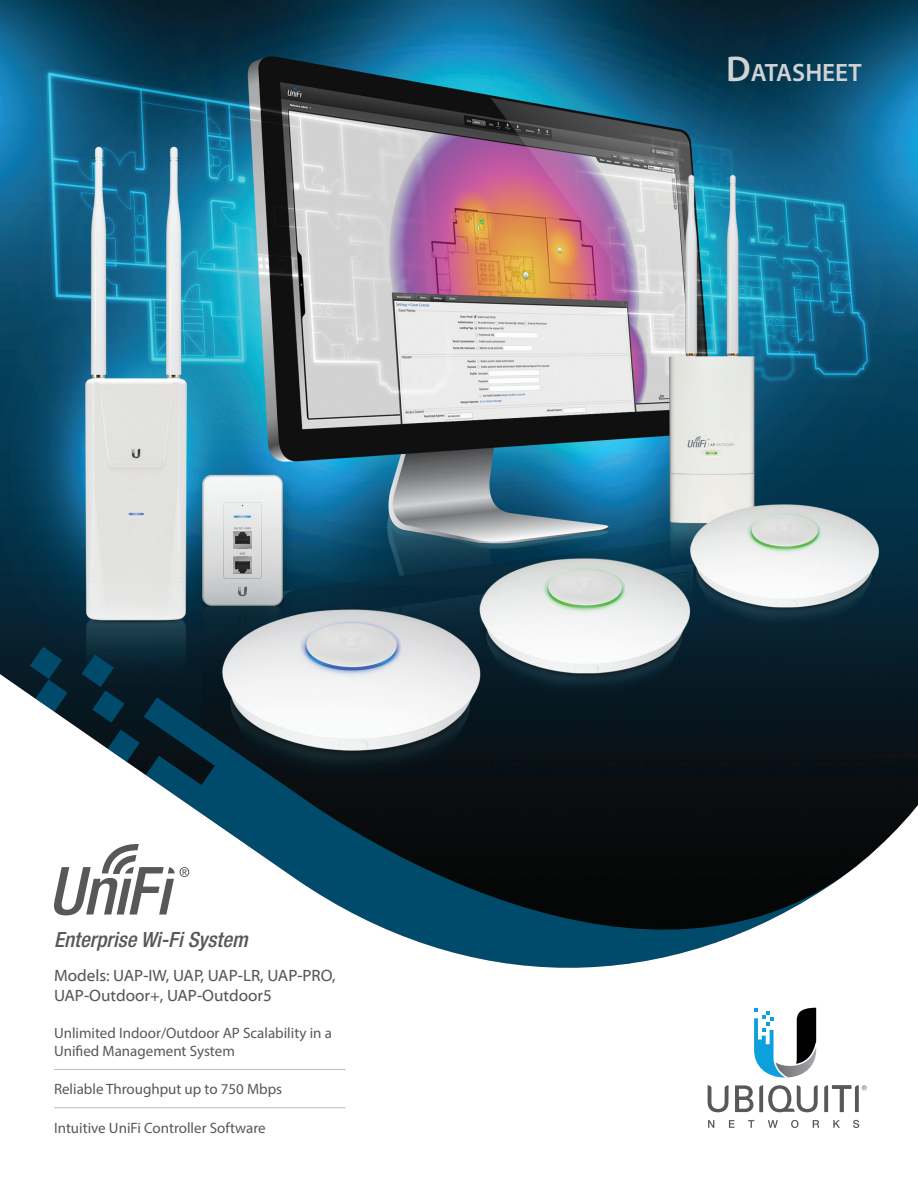
<style>
.page{position:relative;width:918px;height:1188px;background:#fff}
.page>*{position:absolute;margin:0;border:0;box-sizing:border-box;transform-origin:0 0}
.t1{font:600 25.2px "Myriad Pro";color:#d1d2d4}
.Description{font:italic 500 condensed 21px "Helvetica Neue LT Std";color:#57585a}
.Models{font:16.5px/19.8px "Myriad Web Pro";color:#57585a}
._1stPageFeatures{font:15px/18px "Myriad Pro";color:#57585a}
.s1{font-size:36px}
</style>
<div class="page">
<img style="left:0;top:0;width:918px;height:655px">
<svg style="left:30px;top:647px;width:38px;height:8px"></svg>
<svg style="left:0;top:655px;width:918px;height:473px"></svg>
<svg style="left:754px;top:1008px;width:62px;height:70px"></svg>
<svg style="left:708px;top:1085px;width:21px;height:27px"></svg>
<svg style="left:759px;top:1085px;width:59px;height:27px"></svg>
<svg style="left:735px;top:1085px;width:18px;height:27px"></svg>
<svg style="left:708px;top:1120px;width:6px;height:8px"></svg>
<svg style="left:729px;top:1120px;width:6px;height:8px"></svg>
<svg style="left:748px;top:1120px;width:6px;height:8px"></svg>
<svg style="left:768px;top:1120px;width:10px;height:8px"></svg>
<svg style="left:791px;top:1120px;width:8px;height:8px"></svg>
<svg style="left:813px;top:1120px;width:6px;height:8px"></svg>
<svg style="left:833px;top:1120px;width:7px;height:8px"></svg>
<svg style="left:853px;top:1120px;width:6px;height:8px"></svg>
<svg style="left:824px;top:1085px;width:43px;height:27px"></svg>
<svg style="left:54px;top:844px;width:135px;height:71px"></svg>
<hr style="left:54px;top:1069px;width:292px;height:1px;background:#bcbdc0">
<hr style="left:54px;top:1107px;width:292px;height:1px;background:#bcbdc0">
<p class="Description" style="left:54px;top:927px;width:195px">Enterprise Wi-Fi System</p>
<p class="Models" style="left:54px;top:966px;width:283px">Models: UAP-IW, UAP, UAP-LR, UAP-PRO,<br>UAP-Outdoor+, UAP-Outdoor5</p>
<p class="_1stPageFeatures" style="left:54px;top:1024px;width:279px">Unlimited Indoor/Outdoor AP Scalability in a<br>Unified Management System</p>
<p class="_1stPageFeatures" style="left:54px;top:1080px;width:230px">Reliable Throughput up to 750 Mbps</p>
<p class="_1stPageFeatures" style="left:54px;top:1118px;width:213px">Intuitive UniFi Controller Software</p>
<h1 class="t1" style="left:726px;top:57px;width:137px"><span class="s1">D</span>ATASHEET</h1>
</div>
